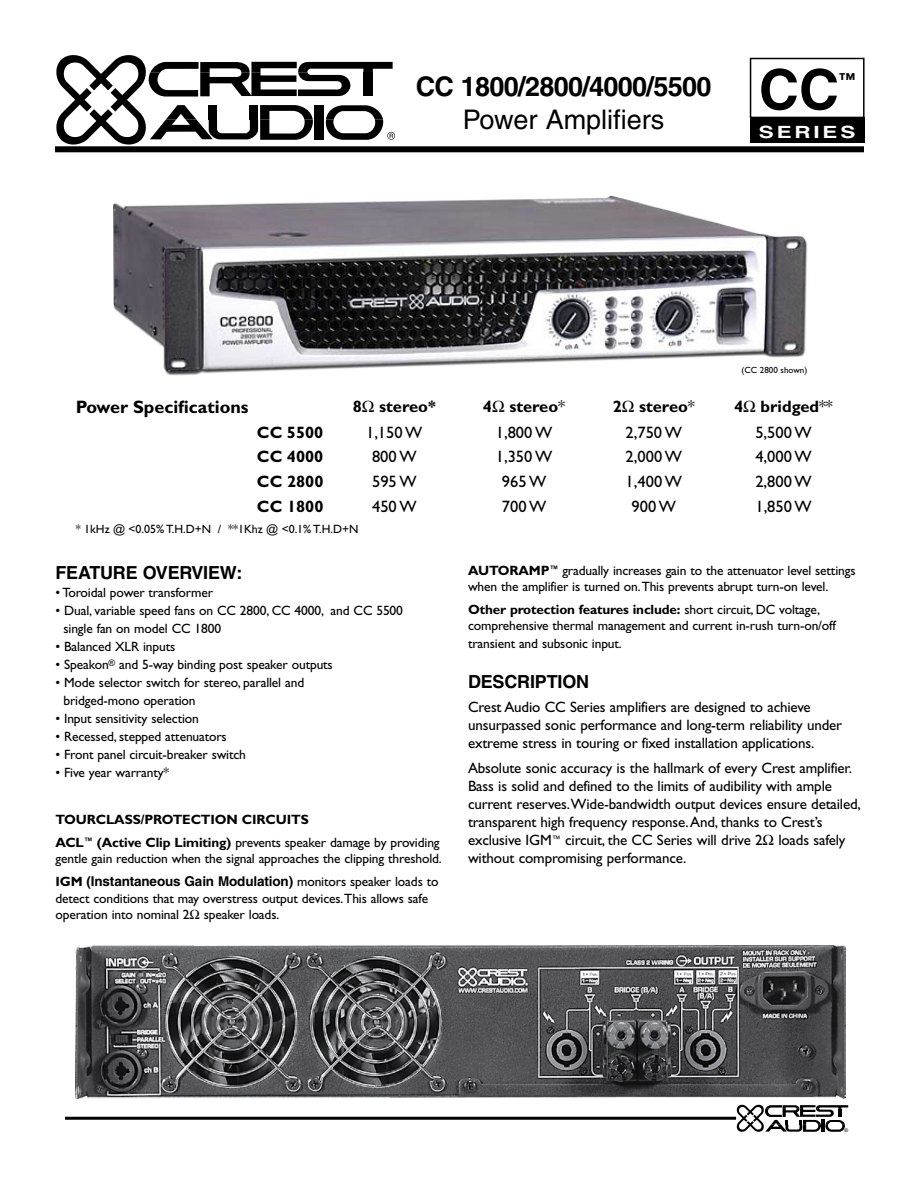
<style>
.page{position:relative;width:918px;height:1188px;background:#fff}
.page>*{position:absolute;margin:0;border:0;box-sizing:border-box;transform-origin:0 0}
.t1{font:700 55.5px "Helvetica";color:#000}
.t2{font:700 27px "Helvetica";letter-spacing:-.025em;color:#000}
.t3{font:27px "Helvetica";color:#000}
.t4{font:700 18px "Helvetica";letter-spacing:-.01em;color:#000}
.t5{font:700 18px "Gill Sans";color:#000}
.t6{font:700 16.8px "Helvetica";letter-spacing:.125em;color:#fff;scale:1.33 1}
.t7{font:16.5px "Gill Sans";color:#000}
.t8{font:700 16.5px "Gill Sans";color:#000}
.t9{font:700 16.5px "Helvetica";color:#000}
.t10{font:15px/18px "Gill Sans";letter-spacing:-.01em;color:#000}
.t11{font:13.5px/18px "Gill Sans";letter-spacing:-.01em;color:#000}
.t12{font:700 13.5px/23px "Gill Sans";letter-spacing:-.01em;color:#000}
.t13{font:700 13.5px "Helvetica";letter-spacing:-.01em;color:#000}
.t14{font:12px "Gill Sans";color:#000}
.t15{font:9px "Gill Sans";color:#000}
.t16{font:5.1px "Arial";color:#000}
.s1{font-weight:400}
.s2{font-family:"Gill Sans"}
.s3{font-family:"Gill Sans";font-weight:400}
.s4{font-weight:700}
</style>
<div class="page">
<svg style="left:56px;top:55px;width:339px;height:90px"></svg>
<div style="left:750px;top:117px;width:115px;height:26px;background:#000"></div>
<div style="left:55px;top:146px;width:809px;height:6px;background:#000"></div>
<hr style="left:65px;top:1117px;width:671px;height:3px;background:#000">
<svg style="left:737px;top:1105px;width:111px;height:27px"></svg>
<div style="left:750px;top:58px;width:115px;height:60px;border:2px solid #000"></div>
<img style="left:113px;top:195px;width:695px;height:181px">
<img style="left:76px;top:945px;width:770px;height:154px">
<h2 class="t2" style="left:416px;top:70px;width:297px">CC 1800/2800/4000/5500</h2>
<h2 class="t3" style="left:463px;top:104px;width:203px">Power Amplifiers</h2>
<h1 class="t1" style="left:759px;top:56px;width:82px">CC</h1>
<p class="t9" style="left:839px;top:69px;width:18px">™</p>
<p class="t6" style="left:759px;top:122px;width:74px">SERIES</p>
<p class="t15" style="left:741px;top:365px;width:67px">(CC 2800 shown)</p>
<h3 class="t5" style="left:76px;top:396px;width:174px">Power Specifications</h3>
<p class="t8" style="left:353px;top:396px;width:84px">8 stereo*</p>
<p class="t8" style="left:483px;top:396px;width:84px">4 stereo<span class="s1">*</span></p>
<p class="t8" style="left:613px;top:396px;width:84px">2 stereo<span class="s1">*</span></p>
<p class="t8" style="left:734px;top:396px;width:100px">4 bridged<span class="s1">**</span></p>
<p class="t8" style="left:257px;top:422px;width:68px">CC 5500</p>
<p class="t7" style="left:366px;top:423px;width:58px">1,150 W</p>
<p class="t7" style="left:496px;top:423px;width:58px">1,800 W</p>
<p class="t7" style="left:626px;top:423px;width:58px">2,750 W</p>
<p class="t7" style="left:755px;top:423px;width:58px">5,500 W</p>
<p class="t8" style="left:257px;top:447px;width:68px">CC 4000</p>
<p class="t7" style="left:372px;top:447px;width:46px">800 W</p>
<p class="t7" style="left:496px;top:447px;width:58px">1,350 W</p>
<p class="t7" style="left:626px;top:447px;width:58px">2,000 W</p>
<p class="t7" style="left:755px;top:447px;width:58px">4,000 W</p>
<p class="t8" style="left:257px;top:472px;width:68px">CC 2800</p>
<p class="t7" style="left:372px;top:472px;width:46px">595 W</p>
<p class="t7" style="left:502px;top:472px;width:46px">965 W</p>
<p class="t7" style="left:626px;top:472px;width:58px">1,400 W</p>
<p class="t7" style="left:755px;top:472px;width:58px">2,800 W</p>
<p class="t8" style="left:257px;top:496px;width:68px">CC 1800</p>
<p class="t7" style="left:372px;top:497px;width:46px">450 W</p>
<p class="t7" style="left:502px;top:497px;width:46px">700 W</p>
<p class="t7" style="left:632px;top:497px;width:46px">900 W</p>
<p class="t7" style="left:755px;top:497px;width:58px">1,850 W</p>
<p class="t14" style="left:76px;top:522px;width:284px">* 1kHz @ &lt;0.05% T.H.D+N / **1Khz @ &lt;0.1% T.H.D+N</p>
<h3 class="t4" style="left:56px;top:561px;width:189px">FEATURE OVERVIEW:</h3>
<p class="t11" style="left:56px;top:583px;width:159px">• Toroidal power transformer</p>
<p class="t11" style="left:63px;top:601px;width:341px;text-indent:-8px">• Dual, variable speed fans on CC 2800, CC 4000, and CC 5500 single fan on model CC 1800</p>
<p class="t11" style="left:56px;top:637px;width:121px">• Balanced XLR inputs</p>
<p class="t11" style="left:56px;top:655px;width:279px">• Speakon<sup>®</sup> and 5-way binding post speaker outputs</p>
<p class="t11" style="left:63px;top:673px;width:242px;text-indent:-8px">• Mode selector switch for stereo, parallel and bridged-mono operation</p>
<p class="t11" style="left:55px;top:709px;width:145px">• Input sensitivity selection</p>
<p class="t11" style="left:55px;top:727px;width:173px">• Recessed, stepped attenuators</p>
<p class="t11" style="left:55px;top:745px;width:192px">• Front panel circuit-breaker switch</p>
<p class="t11" style="left:55px;top:763px;width:115px">• Five year warranty*</p>
<p class="t12" style="left:55px;top:808px;width:386px">TourClass/Protection Circuits<br>ACL <sup>™</sup> (Active Clip Limiting) <span class="s1">prevents speaker damage by providing</span></p>
<p class="t11" style="left:56px;top:850px;width:388px">gentle gain reduction when the signal approaches the clipping threshold.</p>
<p class="t13" style="left:56px;top:873px;width:385px"><span class="s2">I GM</span> (Instantaneous Gain Modulation) <span class="s3">monitors speaker loads to</span></p>
<p class="t11" style="left:56px;top:890px;width:374px;line-height:16.5px">detect conditions that may overstress output devices. This allows safe operation into nominal 2 speaker loads.</p>
<p class="t11" style="left:468px;top:562px;width:389px;line-height:16.2px;text-indent:61px"><span class="s4">MP</span><sup>™</sup> gradually increases gain to the attenuator level settings when the amplifier is turned on. This prevents abrupt turn-on level.</p>
<p class="t11" style="left:468px;top:602px;width:369px;line-height:16.2px"><span class="s4">Other protection features include:</span> short circuit, DC voltage, comprehensive thermal management and current in-rush turn-on/off</p>
<p class="t11" style="left:468px;top:635px;width:155px">transient and subsonic input.</p>
<h3 class="t4" style="left:468px;top:670px;width:123px">DESCRIPTION</h3>
<p class="t10" style="left:468px;top:698px;width:376px">Crest Audio CC Series amplifiers are designed to achieve unsurpassed sonic performance and long-term reliability under extreme stress in touring or fixed installation applications.</p>
<p class="t10" style="left:468px;top:759px;width:394px">Absolute sonic accuracy is the hallmark of every Crest amplifier.<br>Bass is solid and defined to the limits of audibility with ample current reserves. Wide-bandwidth output devices ensure detailed, transparent high frequency response. And, thanks to Crest’s exclusive IGM<sup>™</sup> circuit, the CC Series will drive 2 loads safely without compromising performance.</p>
<p class="t12" style="left:468px;top:559px;width:41px">AU TORA</p>
<p class="t16" style="left:844px;top:1127px;width:5px">®</p>
</div>
